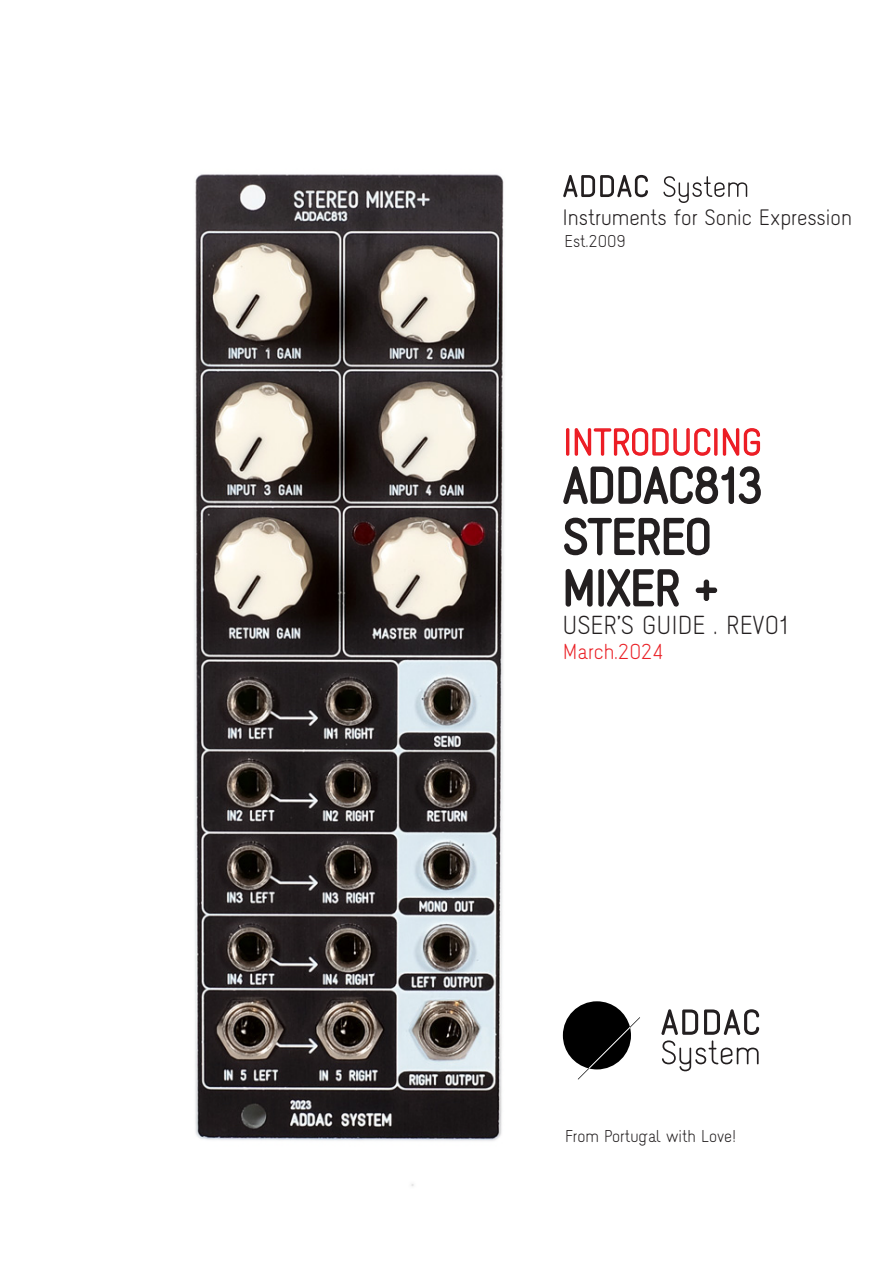
<style>
.page{position:relative;width:893px;height:1263px;background:#fff}
.page>*{position:absolute;margin:0;border:0;box-sizing:border-box;transform-origin:0 0}
.t1{font:32.25px "Naiv Thin Text";color:#ec1c24}
.t2{font:22.8px "Naiv Thin Text";color:#231f20}
.t3{font:19.5px "Naiv Thin Text";color:#231f20}
.t4{font:18.9px "Naiv Thin Text";color:#ea2127}
.t5{font:15px "Naiv Thin Text";color:#231f20}
</style>
<div class="page">
<img style="left:194px;top:174px;width:385px;height:1012px">
<svg style="left:563px;top:175px;width:85px;height:22px"></svg>
<svg style="left:663px;top:176px;width:84px;height:27px"></svg>
<svg style="left:562px;top:463px;width:199px;height:43px"></svg>
<svg style="left:563px;top:516px;width:147px;height:41px"></svg>
<svg style="left:564px;top:567px;width:29px;height:41px"></svg>
<div style="left:598px;top:569px;width:6px;height:38px;border:3px solid #231f20"></div>
<svg style="left:607px;top:568px;width:72px;height:39px"></svg>
<svg style="left:695px;top:579px;width:23px;height:22px"></svg>
<div style="left:566px;top:428px;width:3px;height:28px;border:2px solid #ec1c24"></div>
<svg style="left:574px;top:427px;width:137px;height:30px"></svg>
<div style="left:714px;top:428px;width:3px;height:28px;border:2px solid #ec1c24"></div>
<svg style="left:722px;top:428px;width:39px;height:28px"></svg>
<svg style="left:661px;top:1009px;width:98px;height:62px"></svg>
<svg style="left:563px;top:1001px;width:77px;height:78px"></svg>
<p class="t3" style="left:562px;top:205px;width:291px">Instruments for Sonic Expression</p>
<p class="t5" style="left:565px;top:232px;width:63px">Est.2009</p>
<h1 class="t1" style="left:563px;top:422px;width:200px">INTRODUCING</h1>
<p class="t2" style="left:562px;top:611px;width:228px">USER’S GUIDE . REV01</p>
<p class="t4" style="left:563px;top:640px;width:102px">March.2024</p>
<p class="t5" style="left:565px;top:1127px;width:173px">From Portugal with Love!</p>
</div>
